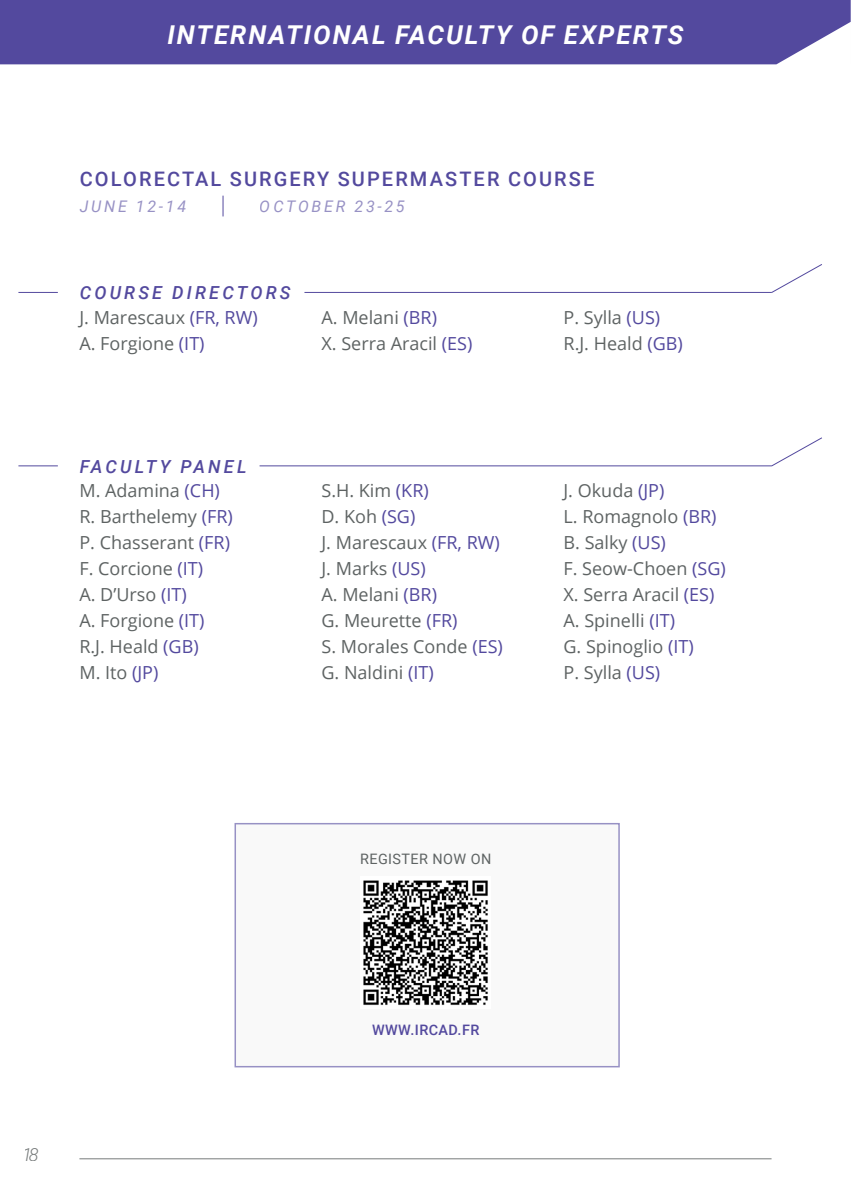
<style>
.page{position:relative;width:851px;height:1191px;background:#fff}
.page>*{position:absolute;margin:0;border:0;box-sizing:border-box;transform-origin:0 0}
.t1{font:italic 700 26px "Roboto";letter-spacing:.075em;color:#fff}
.t2{font:500 20px "Roboto";letter-spacing:.105em;color:#53499e}
.t3{font:18px/26px "Open Sans";color:#5e6363}
.t4{font:italic 500 18px "Roboto";letter-spacing:.175em;color:#53499e}
.t5{font:italic 300 18px "Roboto";color:#5e6363}
.t6{font:italic 16px "Roboto";letter-spacing:.175em;color:#53499e}
.t7{font:14.4px "Roboto";letter-spacing:.03em;color:#5e6363}
.t8{font:500 14.4px "Roboto";letter-spacing:.03em;color:#53499e}
.s1{color:#53499e}
</style>
<div class="page">
<hr style="left:79px;top:1158px;width:692px;height:1px;background:#5e6363">
<svg style="left:850px;top:0;width:1px;height:22px"></svg>
<div style="left:0;top:0;width:850px;height:64px;background:#53499e"></div>
<svg style="left:223px;top:196px;width:1px;height:20px"></svg>
<div style="left:234px;top:823px;width:385px;height:244px;background:#f5f5f5"></div>
<img style="left:363px;top:880px;width:125px;height:125px">
<hr style="left:18px;top:465px;width:40px;height:1px;background:#53499e">
<hr style="left:18px;top:292px;width:40px;height:1px;background:#53499e">
<hr style="left:259px;top:465px;width:512px;height:1px;background:#53499e">
<svg style="left:770px;top:437px;width:52px;height:30px"></svg>
<hr style="left:304px;top:292px;width:467px;height:1px;background:#53499e">
<svg style="left:770px;top:264px;width:52px;height:29px"></svg>
<h1 class="t1" style="left:167px;top:16px;width:517px">INTERNATIONAL FACULTY OF EXPERTS</h1>
<p class="t2" style="left:80px;top:165px;width:516px">COLORECTAL SURGERY SUPERMASTER COURSE</p>
<p class="t6" style="left:80px;top:195px;width:108px">JUNE 12-14</p>
<p class="t6" style="left:260px;top:195px;width:146px">OCTOBER 23-25</p>
<p class="t4" style="left:80px;top:280px;width:212px">COURSE DIRECTORS</p>
<p class="t3" style="left:79px;top:304px;width:180px">J. Marescaux <span class="s1">(FR, RW)<br></span>A. Forgione <span class="s1">(IT)</span></p>
<p class="t3" style="left:321px;top:304px;width:152px">A. Melani <span class="s1">(BR)<br></span>X. Serra Aracil <span class="s1">(ES)</span></p>
<p class="t3" style="left:563px;top:304px;width:121px">P. Sylla <span class="s1">(US)<br></span>R.J. Heald <span class="s1">(GB)</span></p>
<p class="t4" style="left:80px;top:454px;width:168px">FACULTY PANEL</p>
<p class="t3" style="left:79px;top:477px;width:155px">M. Adamina <span class="s1">(CH)<br></span>R. Barthelemy <span class="s1">(FR)<br></span>P. Chasserant <span class="s1">(FR)<br></span>F. Corcione <span class="s1">(IT)<br></span>A. D’Urso <span class="s1">(IT)<br></span>A. Forgione <span class="s1">(IT)<br></span>R.J. Heald <span class="s1">(GB)<br></span>M. Ito <span class="s1">(JP)</span></p>
<p class="t3" style="left:321px;top:477px;width:183px">S.H. Kim <span class="s1">(KR)<br></span>D. Koh <span class="s1">(SG)<br></span>J. Marescaux <span class="s1">(FR, RW)<br></span>J. Marks <span class="s1">(US)<br></span>A. Melani <span class="s1">(BR)<br></span>G. Meurette <span class="s1">(FR)<br></span>S. Morales Conde <span class="s1">(ES)<br></span>G. Naldini <span class="s1">(IT)</span></p>
<p class="t3" style="left:563px;top:477px;width:164px">J. Okuda <span class="s1">(JP)<br></span>L. Romagnolo <span class="s1">(BR)<br></span>B. Salky <span class="s1">(US)<br></span>F. Seow-Choen <span class="s1">(SG)<br></span>X. Serra Aracil <span class="s1">(ES)<br></span>A. Spinelli <span class="s1">(IT)<br></span>G. Spinoglio <span class="s1">(IT)<br></span>P. Sylla <span class="s1">(US)</span></p>
<p class="t5" style="left:23px;top:1141px;width:17px">18</p>
<p class="t7" style="left:360px;top:849px;width:133px">REGISTER NOW ON</p>
<p class="t8" style="left:372px;top:1019px;width:109px">WWW.IRCAD.FR</p>
</div>
